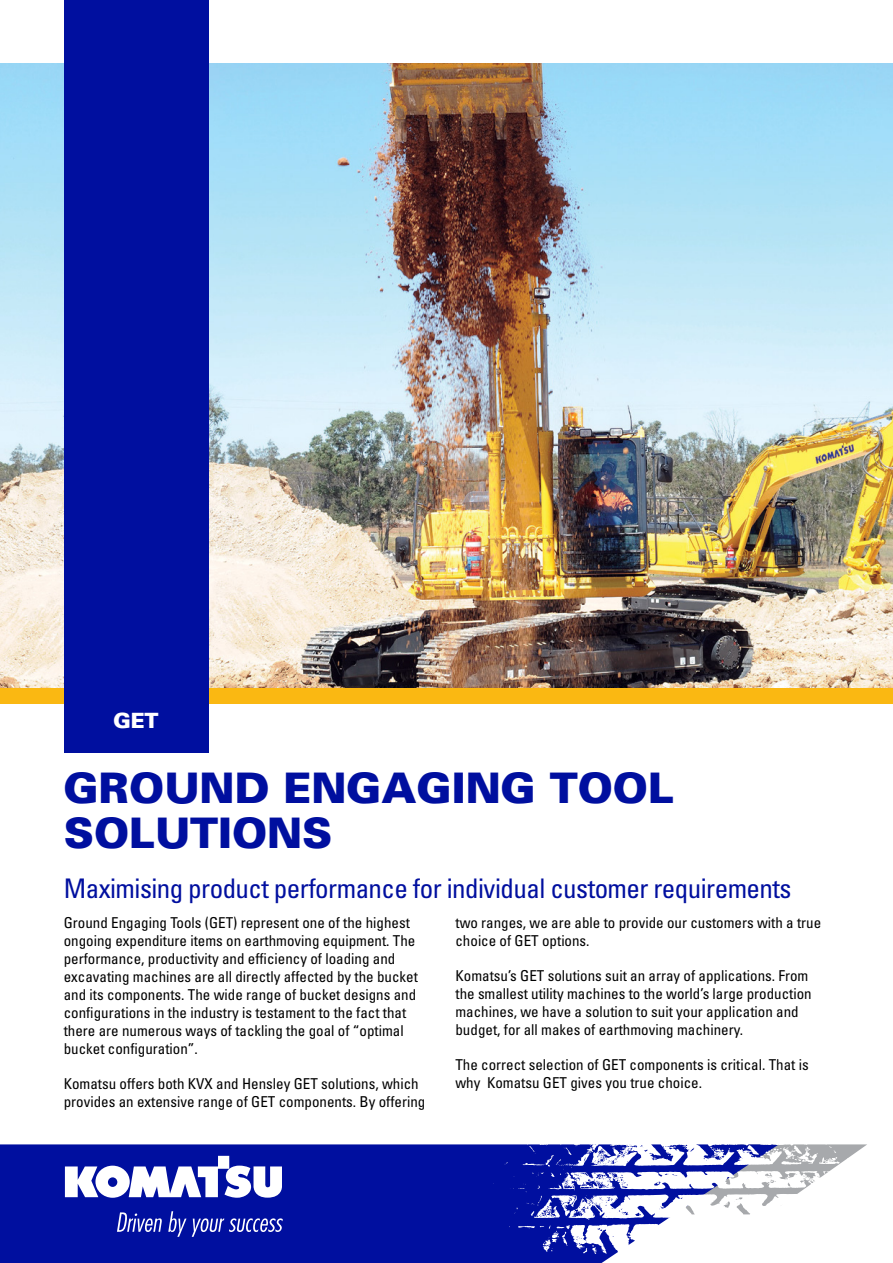
<style>
.page{position:relative;width:893px;height:1263px;background:#fff}
.page>*{position:absolute;margin:0;border:0;box-sizing:border-box;transform-origin:0 0}
.t1{font:900 42px/45px "Univers";color:#000f9f}
.SUB_HEADING{font:condensed 27px "Univers";letter-spacing:-.02em;color:#000f9f}
.t2{font:900 21px "Univers";color:#fff}
.BODY{font:condensed 15px/18px "Univers";color:#000}
</style>
<div class="page">
<img style="left:0;top:64px;width:64px;height:624px">
<img style="left:208px;top:64px;width:685px;height:624px">
<div style="left:0;top:688px;width:893px;height:16px;background:#fab812"></div>
<div style="left:64px;top:0;width:144px;height:752px;background:#000f9f"></div>
<div style="left:0;top:1144px;width:493px;height:119px;background:#000f9f"></div>
<svg style="left:493px;top:1144px;width:374px;height:119px"></svg>
<svg style="left:117px;top:1212px;width:45px;height:20px"></svg>
<svg style="left:168px;top:1211px;width:18px;height:26px"></svg>
<svg style="left:192px;top:1218px;width:91px;height:19px;background:#404bb7"></svg>
<svg style="left:65px;top:1156px;width:217px;height:42px"></svg>
<p class="t2" style="left:113px;top:707px;width:47px">GET</p>
<p class="t1" style="left:64px;top:763px;width:612px">GROUND ENGAGING TOOL<br>SOLUTIONS</p>
<p class="SUB_HEADING" style="left:64px;top:871px;width:729px">Maximising product performance for individual customer requirements</p>
<p class="BODY" style="left:64px;top:914px;width:356px">Ground Engaging Tools (GET) represent one of the highest ongoing expenditure items on earthmoving equipment. The performance, productivity and efficiency of loading and excavating machines are all directly affected by the bucket and its components. The wide range of bucket designs and configurations in the industry is testament to the fact that there are numerous ways of tackling the goal of “optimal bucket configuration”.</p>
<p class="BODY" style="left:64px;top:1075px;width:363px">Komatsu offers both KVX and Hensley GET solutions, which provides an extensive range of GET components. By offering</p>
<p class="BODY" style="left:455px;top:914px;width:367px">two ranges, we are able to provide our customers with a true choice of GET options.</p>
<p class="BODY" style="left:455px;top:967px;width:358px">Komatsu’s GET solutions suit an array of applications. From the smallest utility machines to the world’s large production machines, we have a solution to suit your application and budget, for all makes of earthmoving machinery.</p>
<p class="BODY" style="left:455px;top:1056px;width:355px">The correct selection of GET components is critical. That is why Komatsu GET gives you true choice.</p>
</div>
